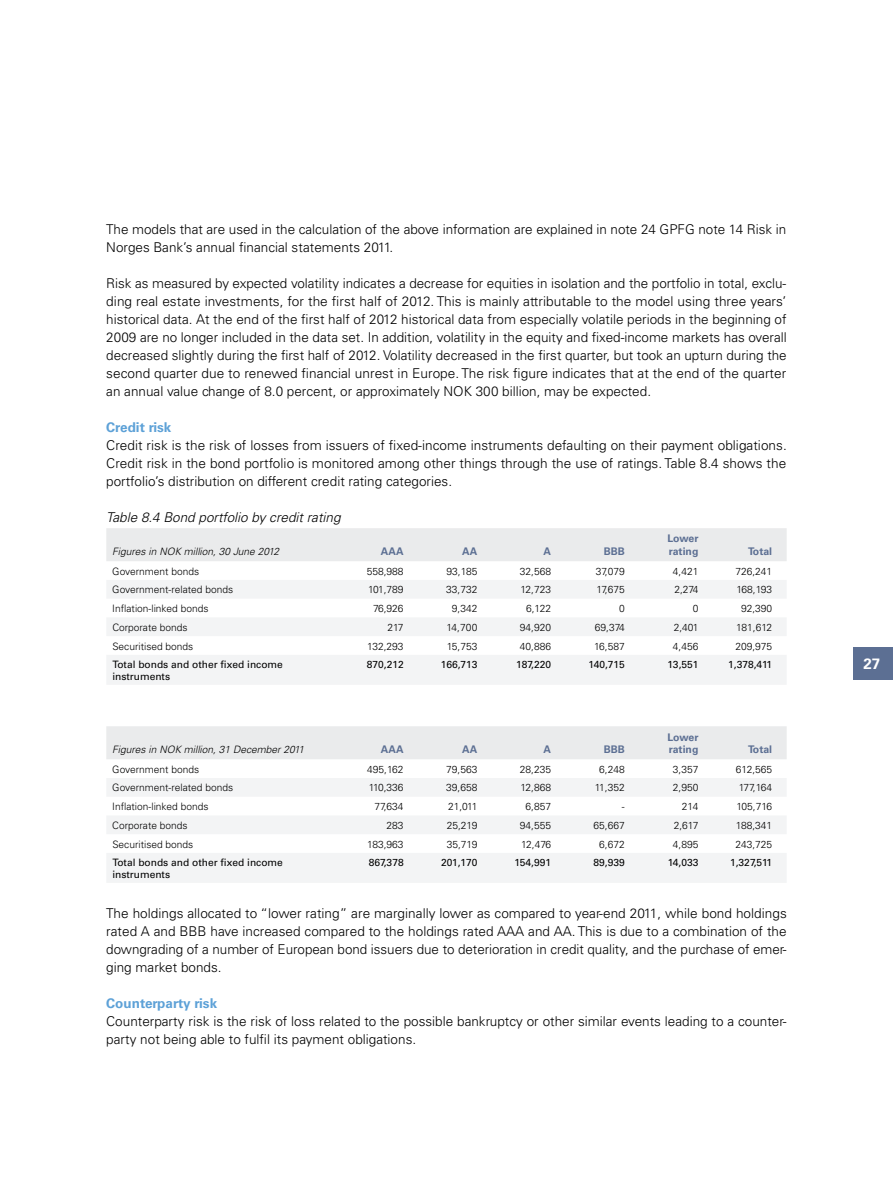
<style>
.page{position:relative;width:893px;height:1191px;background:#fff}
.page>*{position:absolute;margin:0;border:0;box-sizing:border-box;transform-origin:0 0}
.t1{font:700 15px "Univers";color:#fff}
.t2{font:300 13.5px/18px "Univers";color:#000;text-align:justify}
.t3{font:italic 300 13.5px "Univers";color:#000}
.t4{font:700 13.5px "Univers";color:#5da1d7}
.t5{font:700 10.5px/12.5px "Univers";color:#5c6f93}
.t6{font:300 10.2px "Univers";color:#000}
.t7{font:10.2px/11.7px "Univers";color:#000}
.t8{font:italic 300 10.2px "Univers";color:#000}
</style>
<div class="page">
<div style="left:854px;top:647px;width:39px;height:32px;background:#5c6f93"></div>
<div style="left:106px;top:528px;width:681px;height:33px;background:#eaebec"></div>
<svg style="left:107px;top:580px;width:679px;height:104px;fill:#f3f4f5"></svg>
<div style="left:106px;top:726px;width:681px;height:33px;background:#eaebec"></div>
<svg style="left:107px;top:778px;width:679px;height:105px;fill:#f3f4f5"></svg>
<p class="t2" style="left:106px;top:220px;width:681px">The models that are used in the calculation of the above information are explained in note 24 GPFG note 14 Risk in<br>Norges Bank’s annual financial statements 2011.</p>
<p class="t2" style="left:106px;top:274px;width:682px">Risk as measured by expected volatility indicates a decrease for equities in isolation and the portfolio in total, exclu&shy;ding real estate investments, for the first half of 2012. This is mainly attributable to the model using three years’ historical data. At the end of the first half of 2012 historical data from especially volatile periods in the beginning of 2009 are no longer included in the data set. In addition, volatility in the equity and fixed-income markets has overall decreased slightly during the first half of 2012. Volatility decreased in the first quarter, but took an upturn during the second quarter due to renewed financial unrest in Europe. The risk figure indicates that at the end of the quarter an annual value change of 8.0 percent, or approximately NOK 300 billion, may be expected.</p>
<p class="t4" style="left:106px;top:419px;width:67px">Credit risk</p>
<p class="t2" style="left:106px;top:436px;width:682px">Credit risk is the risk of losses from issuers of fixed-income instruments defaulting on their payment obligations.<br>Credit risk in the bond portfolio is monitored among other things through the use of ratings. Table 8.4 shows the portfolio’s distribution on different credit rating categories.</p>
<p class="t3" style="left:106px;top:509px;width:236px">Table 8.4 Bond portfolio by credit rating</p>
<p class="t8" style="left:112px;top:545px;width:168px">Figures in NOK million, 30 June 2012</p>
<p class="t5" style="left:381px;top:545px;width:24px">AAA</p>
<p class="t5" style="left:462px;top:545px;width:17px">AA</p>
<p class="t5" style="left:543px;top:545px;width:9px">A</p>
<p class="t5" style="left:604px;top:545px;width:23px">BBB</p>
<p class="t5" style="left:667px;top:532px;width:33px">Lower rating</p>
<p class="t5" style="left:748px;top:545px;width:26px">Total</p>
<p class="t6" style="left:112px;top:565px;width:88px">Government bonds</p>
<p class="t6" style="left:367px;top:565px;width:38px">558,988</p>
<p class="t6" style="left:446px;top:565px;width:32px">93,185</p>
<p class="t6" style="left:520px;top:565px;width:33px">32,568</p>
<p class="t6" style="left:596px;top:565px;width:31px">37,079</p>
<p class="t6" style="left:673px;top:565px;width:27px">4,421</p>
<p class="t6" style="left:735px;top:565px;width:38px">726,241</p>
<p class="t6" style="left:112px;top:583px;width:122px">Government-related bonds</p>
<p class="t6" style="left:368px;top:583px;width:37px">101,789</p>
<p class="t6" style="left:446px;top:583px;width:33px">33,732</p>
<p class="t6" style="left:520px;top:583px;width:32px">12,723</p>
<p class="t6" style="left:596px;top:583px;width:30px">17,675</p>
<p class="t6" style="left:674px;top:583px;width:26px">2,274</p>
<p class="t6" style="left:736px;top:583px;width:37px">168,193</p>
<p class="t6" style="left:112px;top:602px;width:98px">Inflation-linked bonds</p>
<p class="t6" style="left:373px;top:602px;width:32px">76,926</p>
<p class="t6" style="left:452px;top:602px;width:27px">9,342</p>
<p class="t6" style="left:526px;top:602px;width:27px">6,122</p>
<p class="t6" style="left:619px;top:602px;width:7px">0</p>
<p class="t6" style="left:693px;top:602px;width:7px">0</p>
<p class="t6" style="left:741px;top:602px;width:33px">92,390</p>
<p class="t6" style="left:112px;top:621px;width:77px">Corporate bonds</p>
<p class="t6" style="left:387px;top:621px;width:18px">217</p>
<p class="t6" style="left:446px;top:621px;width:32px">14,700</p>
<p class="t6" style="left:520px;top:621px;width:33px">94,920</p>
<p class="t6" style="left:595px;top:621px;width:31px">69,374</p>
<p class="t6" style="left:674px;top:621px;width:26px">2,401</p>
<p class="t6" style="left:736px;top:621px;width:37px">181,612</p>
<p class="t6" style="left:112px;top:640px;width:83px">Securitised bonds</p>
<p class="t6" style="left:367px;top:640px;width:38px">132,293</p>
<p class="t6" style="left:447px;top:640px;width:32px">15,753</p>
<p class="t6" style="left:520px;top:640px;width:33px">40,886</p>
<p class="t6" style="left:594px;top:640px;width:32px">16,587</p>
<p class="t6" style="left:673px;top:640px;width:27px">4,456</p>
<p class="t6" style="left:735px;top:640px;width:38px">209,975</p>
<p class="t7" style="left:112px;top:658px;width:172px">Total bonds and other fixed income instruments</p>
<p class="t7" style="left:367px;top:658px;width:38px">870,212</p>
<p class="t7" style="left:441px;top:658px;width:38px">166,713</p>
<p class="t7" style="left:516px;top:658px;width:36px">187,220</p>
<p class="t7" style="left:588px;top:658px;width:38px">140,715</p>
<p class="t7" style="left:667px;top:658px;width:33px">13,551</p>
<p class="t7" style="left:728px;top:658px;width:45px">1,378,411</p>
<p class="t8" style="left:112px;top:743px;width:193px">Figures in NOK million, 31 December 2011</p>
<p class="t5" style="left:381px;top:743px;width:24px">AAA</p>
<p class="t5" style="left:462px;top:743px;width:17px">AA</p>
<p class="t5" style="left:543px;top:743px;width:9px">A</p>
<p class="t5" style="left:604px;top:743px;width:23px">BBB</p>
<p class="t5" style="left:667px;top:730px;width:33px">Lower rating</p>
<p class="t5" style="left:748px;top:743px;width:26px">Total</p>
<p class="t6" style="left:112px;top:763px;width:88px">Government bonds</p>
<p class="t6" style="left:367px;top:763px;width:38px">495,162</p>
<p class="t6" style="left:446px;top:763px;width:33px">79,563</p>
<p class="t6" style="left:520px;top:763px;width:33px">28,235</p>
<p class="t6" style="left:599px;top:763px;width:27px">6,248</p>
<p class="t6" style="left:673px;top:763px;width:27px">3,357</p>
<p class="t6" style="left:736px;top:763px;width:38px">612,565</p>
<p class="t6" style="left:112px;top:781px;width:122px">Government-related bonds</p>
<p class="t6" style="left:369px;top:781px;width:36px">110,336</p>
<p class="t6" style="left:446px;top:781px;width:33px">39,658</p>
<p class="t6" style="left:520px;top:781px;width:32px">12,868</p>
<p class="t6" style="left:595px;top:781px;width:32px">11,352</p>
<p class="t6" style="left:673px;top:781px;width:27px">2,950</p>
<p class="t6" style="left:739px;top:781px;width:35px">177,164</p>
<p class="t6" style="left:112px;top:800px;width:98px">Inflation-linked bonds</p>
<p class="t6" style="left:375px;top:800px;width:31px">77,634</p>
<p class="t6" style="left:448px;top:800px;width:31px">21,011</p>
<p class="t6" style="left:526px;top:800px;width:27px">6,857</p>
<p class="t6" style="left:622px;top:800px;width:4px">-</p>
<p class="t6" style="left:682px;top:800px;width:18px">214</p>
<p class="t6" style="left:737px;top:800px;width:37px">105,716</p>
<p class="t6" style="left:112px;top:819px;width:77px">Corporate bonds</p>
<p class="t6" style="left:387px;top:819px;width:19px">283</p>
<p class="t6" style="left:447px;top:819px;width:32px">25,219</p>
<p class="t6" style="left:520px;top:819px;width:33px">94,555</p>
<p class="t6" style="left:594px;top:819px;width:33px">65,667</p>
<p class="t6" style="left:674px;top:819px;width:26px">2,617</p>
<p class="t6" style="left:736px;top:819px;width:38px">188,341</p>
<p class="t6" style="left:112px;top:838px;width:83px">Securitised bonds</p>
<p class="t6" style="left:367px;top:838px;width:38px">183,963</p>
<p class="t6" style="left:447px;top:838px;width:32px">35,719</p>
<p class="t6" style="left:521px;top:838px;width:31px">12,476</p>
<p class="t6" style="left:599px;top:838px;width:27px">6,672</p>
<p class="t6" style="left:673px;top:838px;width:27px">4,895</p>
<p class="t6" style="left:735px;top:838px;width:38px">243,725</p>
<p class="t7" style="left:112px;top:856px;width:172px">Total bonds and other fixed income instruments</p>
<p class="t7" style="left:369px;top:856px;width:36px">867,378</p>
<p class="t7" style="left:441px;top:856px;width:38px">201,170</p>
<p class="t7" style="left:514px;top:856px;width:38px">154,991</p>
<p class="t7" style="left:594px;top:856px;width:33px">89,939</p>
<p class="t7" style="left:668px;top:856px;width:32px">14,033</p>
<p class="t7" style="left:730px;top:856px;width:44px">1,327,511</p>
<p class="t2" style="left:106px;top:904px;width:682px">The holdings allocated to “lower rating” are marginally lower as compared to year-end 2011, while bond holdings rated A and BBB have increased compared to the holdings rated AAA and AA. This is due to a combination of the downgrading of a number of European bond issuers due to deterioration in credit quality, and the purchase of emer&shy;ging market bonds.</p>
<p class="t4" style="left:106px;top:995px;width:112px">Counterparty risk</p>
<p class="t2" style="left:106px;top:1012px;width:682px">Counterparty risk is the risk of loss related to the possible bankruptcy or other similar events leading to a counter&shy;party not being able to fulfil its payment obligations.</p>
<p class="t1" style="left:863px;top:655px;width:18px">27</p>
</div>
